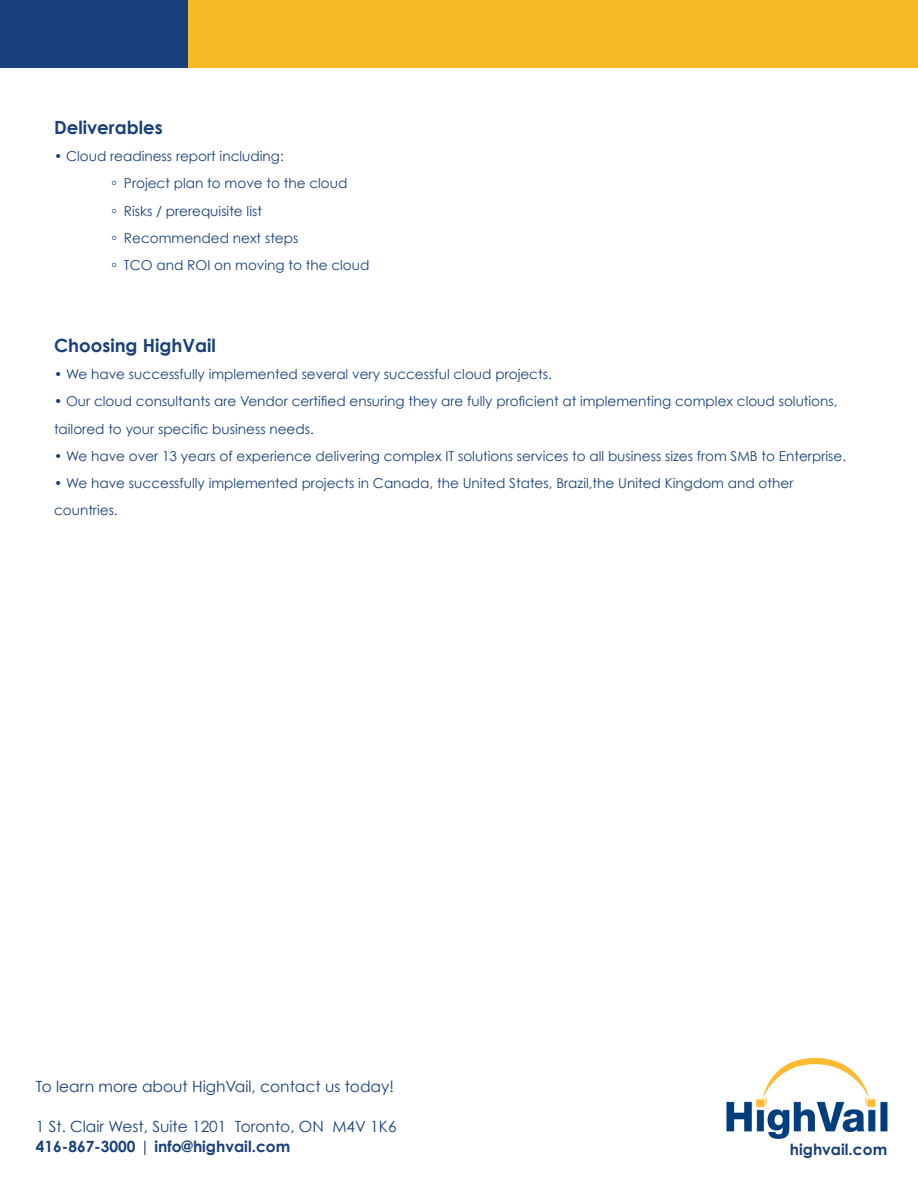
<style>
.page{position:relative;width:918px;height:1188px;background:#fff}
.page>*{position:absolute;margin:0;border:0;box-sizing:border-box;transform-origin:0 0}
.t1{font:700 18.15px "Century Gothic";color:#19407a}
.t2{font:15.45px/19.8px "Century Gothic";color:#19407a}
.t3{font:700 15.45px "Century Gothic";color:#19407a}
.t4{font:13.65px/27.3px "Century Gothic";color:#19407a}
.s1{font-family:"Champagne&Limousines"}
.s2{font-weight:700}
</style>
<div class="page">
<img style="left:726px;top:1057px;width:162px;height:82px">
<div style="left:0;top:0;width:918px;height:67px;background:#f8b929"></div>
<div style="left:0;top:0;width:188px;height:67px;background:#19407a"></div>
<h1 class="t1" style="left:54px;top:116px;width:110px">Deliverables</h1>
<p class="t4" style="left:108px;top:142px;width:263px;text-indent:-54px">• Cloud readiness report including:<br><span class="s1">◦</span> Project plan to move to the cloud<br><span class="s1">◦</span> Risks / prerequisite list<br><span class="s1">◦</span> Recommended next steps<br><span class="s1">◦</span> TCO and ROI on moving to the cloud</p>
<h1 class="t1" style="left:54px;top:334px;width:163px">Choosing HighVail</h1>
<p class="t4" style="left:54px;top:360px;width:499px">• We have successfully implemented several very successful cloud projects.</p>
<p class="t4" style="left:54px;top:388px;width:785px">• Our cloud consultants are Vendor certified ensuring they are fully proficient at implementing complex cloud solutions, tailored to your specific business needs.</p>
<p class="t4" style="left:54px;top:442px;width:794px">• We have over 13 years of experience delivering complex IT solutions services to all business sizes from SMB to Enterprise.</p>
<p class="t4" style="left:54px;top:469px;width:741px">• We have successfully implemented projects in Canada, the United States, Brazil,the United Kingdom and other countries.</p>
<p class="t2" style="left:36px;top:1077px;width:360px">To learn more about HighVail, contact us today!</p>
<p class="t2" style="left:36px;top:1116px;width:362px">1 St. Clair West, Suite 1201 Toronto, ON M4V 1K6<br><span class="s2">416-867-3000</span> | <span class="s2">info@highvail.com</span></p>
<p class="t3" style="left:790px;top:1140px;width:99px">highvail.com</p>
</div>
